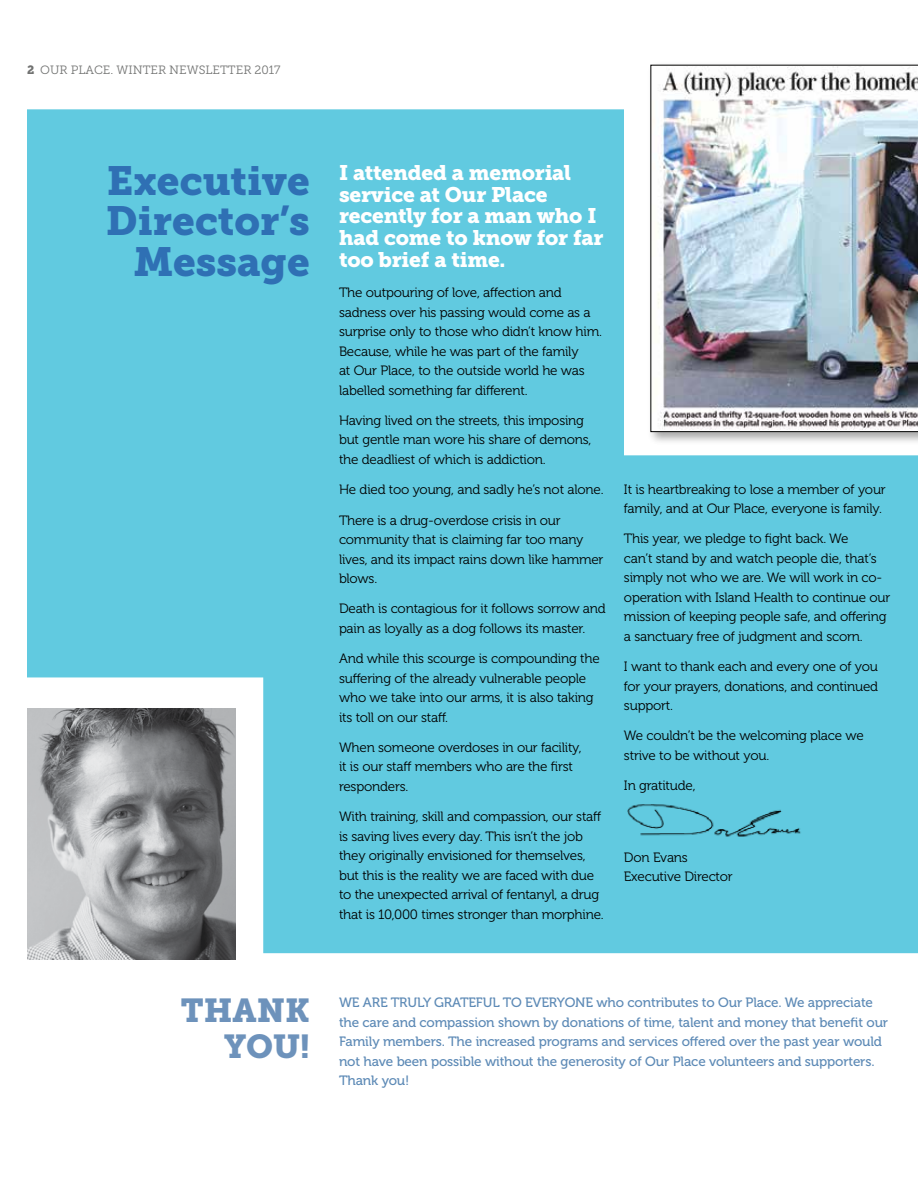
<style>
.page{position:relative;width:918px;height:1188px;background:#fff}
.page>*{position:absolute;margin:0;border:0;box-sizing:border-box;transform-origin:0 0}
.t1{font:40.5px/40.5px "Museo Slab 900";color:#2f70b4;text-align:right}
.t2{font:33px/36px "Museo Slab 900";color:#6d92bb;text-align:right}
.t3{font:21px/21.8px "Museo Slab 900";letter-spacing:-.01em;color:#fff}
.t4{font:13.5px/19.5px "Museo 300";letter-spacing:-.015em;color:#000}
.t5{font:13.5px/19.5px "Museo 500";letter-spacing:-.01em;color:#5d8ab6}
.t6{font:12px "Museo Slab 300";color:#717271}
.s1{font-family:"Museo Slab 900"}
</style>
<div class="page">
<div style="left:27px;top:109px;width:891px;height:844px;background:#61cae0"></div>
<img style="left:27px;top:709px;width:209px;height:250px">
<img style="left:624px;top:800px;width:186px;height:42px">
<div style="left:647px;top:61px;width:271px;height:384px;background:#000;opacity:.35"></div>
<img style="left:650px;top:65px;width:268px;height:367px">
<p class="t6" style="left:27px;top:63px;width:255px"><span class="s1">2</span> OUR PLACE. WINTER NEWSLETTER 2017</p>
<h1 class="t1" style="left:106px;top:160px;width:205px">Executive<br>Director’s<br>Message</h1>
<h3 class="t3" style="left:339px;top:162px;width:266px">I attended a memorial service at Our Place recently for a man who I had come to know for far too brief a time.</h3>
<p class="t4" style="left:339px;top:283px;width:265px">The outpouring of love, affection and sadness over his passing would come as a surprise only to those who didn’t know him.<br>Because, while he was part of the family<br>at Our Place, to the outside world he was labelled something far different.</p>
<p class="t4" style="left:339px;top:411px;width:254px">Having lived on the streets, this imposing but gentle man wore his share of demons, the deadliest of which is addiction.</p>
<p class="t4" style="left:339px;top:480px;width:266px">He died too young, and sadly he’s not alone.</p>
<p class="t4" style="left:339px;top:510px;width:266px">There is a drug-overdose crisis in our community that is claiming far too many lives, and its impact rains down like hammer blows.</p>
<p class="t4" style="left:339px;top:599px;width:268px">Death is contagious for it follows sorrow and pain as loyally as a dog follows its master.</p>
<p class="t4" style="left:339px;top:649px;width:262px">And while this scourge is compounding the suffering of the already vulnerable people who we take into our arms, it is also taking its toll on our staff.</p>
<p class="t4" style="left:339px;top:738px;width:244px">When someone overdoses in our facility, it is our staff members who are the first responders.</p>
<p class="t4" style="left:339px;top:807px;width:266px">With training, skill and compassion, our staff is saving lives every day. This isn’t the job they originally envisioned for themselves, but this is the reality we are faced with due to the unexpected arrival of fentanyl, a drug that is 10,000 times stronger than morphine.</p>
<p class="t4" style="left:624px;top:479px;width:263px">It is heartbreaking to lose a member of your family, and at Our Place, everyone is family.</p>
<p class="t4" style="left:624px;top:529px;width:268px">This year, we pledge to fight back. We<br>can’t stand by and watch people die, that’s simply not who we are. We will work in co&shy;operation with Island Health to continue our mission of keeping people safe, and offering a sanctuary free of judgment and scorn.</p>
<p class="t4" style="left:624px;top:657px;width:256px;text-align:justify">I want to thank each and every one of you for your prayers, donations, and continued support.</p>
<p class="t4" style="left:624px;top:726px;width:241px">We couldn’t be the welcoming place we strive to be without you.</p>
<p class="t4" style="left:624px;top:776px;width:73px">In gratitude,</p>
<p class="t4" style="left:624px;top:847px;width:110px">Don Evans<br>Executive Director</p>
<h2 class="t2" style="left:181px;top:993px;width:130px">THANK<br>YOU!</h2>
<p class="t5" style="left:339px;top:993px;width:551px">WE ARE TRULY GRATEFUL TO EVERYONE who contributes to Our Place. We appreciate the care and compassion shown by donations of time, talent and money that benefit our Family members. The increased programs and services offered over the past year would not have been possible without the generosity of Our Place volunteers and supporters.<br>Thank you!</p>
</div>
